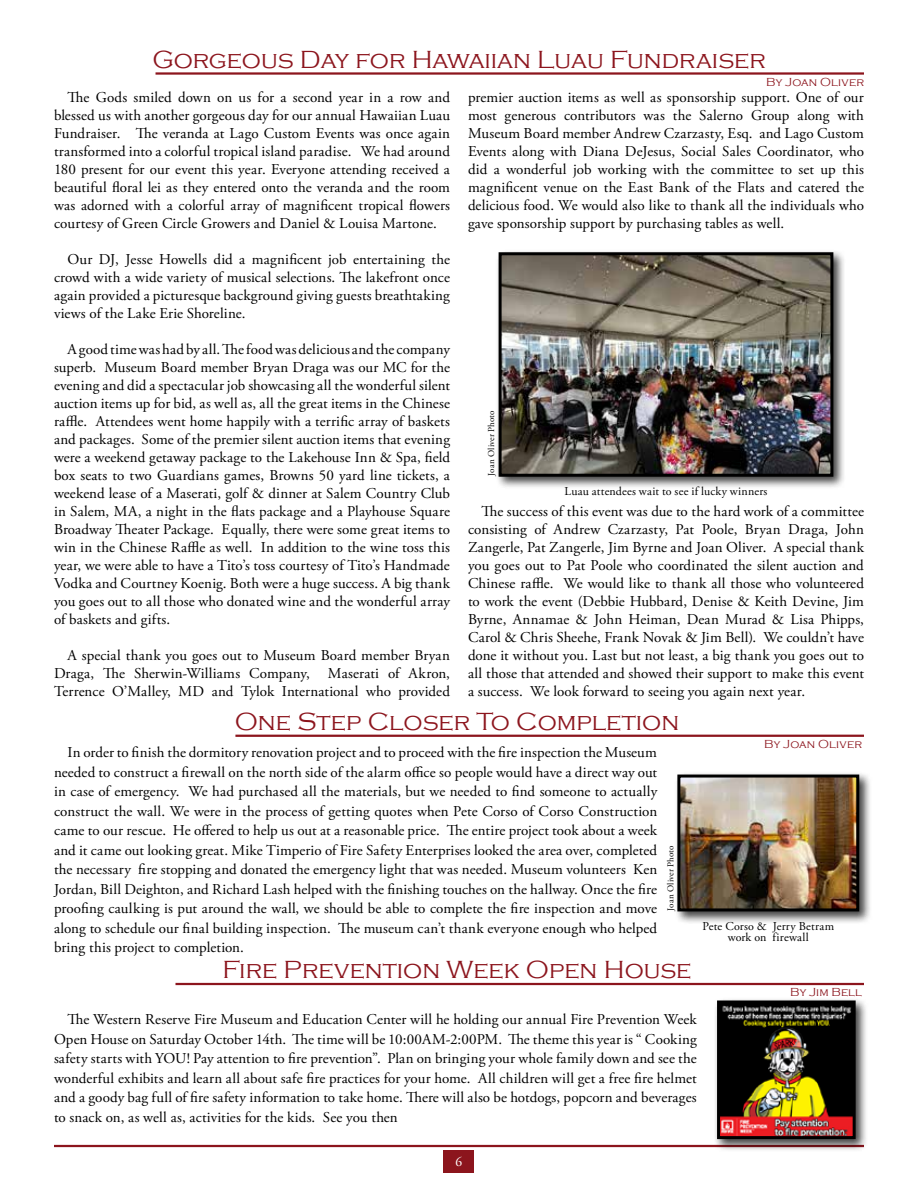
<style>
.page{position:relative;width:918px;height:1188px;background:#fff}
.page>*{position:absolute;margin:0;border:0;box-sizing:border-box;transform-origin:0 0}
.t1{font:300 25.5px "Copperplate Gothic";color:#8c151d}
.t2{font:15px/18px "Adobe Garamond Pro";letter-spacing:.01em;color:#000;text-align:justify}
.t3{font:13.5px "Adobe Garamond Pro";color:#fff}
.t4{font:12px/10.5px "Adobe Garamond Pro";letter-spacing:.015em;color:#000;text-align:center}
.t5{font:300 12px "Copperplate Gothic";letter-spacing:.02em;color:#8c151d}
.t6{font:9px "Adobe Garamond Pro";letter-spacing:.015em;color:#000}
</style>
<div class="page">
<div style="left:444px;top:1150px;width:30px;height:23px;background:#8c151d"></div>
<hr style="left:54px;top:1145px;width:810px;height:2px;background:#8c151d">
<hr style="left:235px;top:735px;width:629px;height:2px;background:#8c151d">
<div style="left:674px;top:771px;width:198px;height:153px;background:#000;opacity:.75"></div>
<img style="left:681px;top:779px;width:174px;height:128px">
<div style="left:677px;top:775px;width:182px;height:136px;border:3px solid #000"></div>
<div style="left:714px;top:997px;width:155px;height:155px;background:#000;opacity:.75"></div>
<img style="left:721px;top:1004px;width:131px;height:131px">
<div style="left:717px;top:1000px;width:139px;height:139px;border:3px solid #000"></div>
<hr style="left:176px;top:983px;width:688px;height:2px;background:#8c151d">
<hr style="left:156px;top:72px;width:708px;height:3px;background:#8c151d">
<div style="left:495px;top:249px;width:351px;height:241px;background:#000;opacity:.75"></div>
<img style="left:503px;top:256px;width:326px;height:217px">
<div style="left:499px;top:252px;width:334px;height:225px;border:3px solid #000"></div>
<h1 class="t1" style="left:152px;top:46px;width:615px">Gorgeous Day for Hawaiian Luau Fundraiser</h1>
<p class="t5" style="left:766px;top:76px;width:99px">By Joan Oliver</p>
<p class="t2" style="left:54px;top:89px;width:398px;text-indent:14px">The Gods smiled down on us for a second year in a row and blessed us with another gorgeous day for our annual Hawaiian Luau Fundraiser. The veranda at Lago Custom Events was once again transformed into a colorful tropical island paradise. We had around 180 present for our event this year. Everyone attending received a beautiful floral lei as they entered onto the veranda and the room was adorned with a colorful array of magnificent tropical flowers courtesy of Green Circle Growers and Daniel &amp; Louisa Martone.</p>
<p class="t2" style="left:54px;top:251px;width:398px;text-indent:14px">Our DJ, Jesse Howells did a magnificent job entertaining the crowd with a wide variety of musical selections. The lakefront once again provided a picturesque background giving guests breathtaking views of the Lake Erie Shoreline.</p>
<p class="t2" style="left:54px;top:341px;width:398px;text-indent:14px">A good time was had by all. The food was delicious and the company superb. Museum Board member Bryan Draga was our MC for the evening and did a spectacular job showcasing all the wonderful silent auction items up for bid, as well as, all the great items in the Chinese raffle. Attendees went home happily with a terrific array of baskets and packages. Some of the premier silent auction items that evening were a weekend getaway package to the Lakehouse Inn &amp; Spa, field box seats to two Guardians games, Browns 50 yard line tickets, a weekend lease of a Maserati, golf &amp; dinner at Salem Country Club in Salem, MA, a night in the flats package and a Playhouse Square Broadway Theater Package. Equally, there were some great items to win in the Chinese Raffle as well. In addition to the wine toss this year, we were able to have a Tito’s toss courtesy of Tito’s Handmade Vodka and Courtney Koenig. Both were a huge success. A big thank you goes out to all those who donated wine and the wonderful array of baskets and gifts.</p>
<p class="t2" style="left:54px;top:647px;width:398px;text-indent:14px">A special thank you goes out to Museum Board member Bryan Draga, The Sherwin-Williams Company, Maserati of Akron, Terrence O’Malley, MD and Tylok International who provided</p>
<p class="t2" style="left:468px;top:89px;width:398px">premier auction items as well as sponsorship support. One of our most generous contributors was the Salerno Group along with Museum Board member Andrew Czarzasty, Esq. and Lago Custom Events along with Diana DeJesus, Social Sales Coordinator, who did a wonderful job working with the committee to set up this magnificent venue on the East Bank of the Flats and catered the delicious food. We would also like to thank all the individuals who gave sponsorship support by purchasing tables as well.</p>
<p class="t6" style="left:486px;top:476px;width:67px;rotate:-90deg">Joan Oliver Photo</p>
<p class="t4" style="left:565px;top:486px;width:204px">Luau attendees wait to see if lucky winners</p>
<p class="t2" style="left:468px;top:503px;width:398px;text-indent:14px">The success of this event was due to the hard work of a committee consisting of Andrew Czarzasty, Pat Poole, Bryan Draga, John Zangerle, Pat Zangerle, Jim Byrne and Joan Oliver. A special thank you goes out to Pat Poole who coordinated the silent auction and Chinese raffle. We would like to thank all those who volunteered to work the event (Debbie Hubbard, Denise &amp; Keith Devine, Jim Byrne, Annamae &amp; John Heiman, Dean Murad &amp; Lisa Phipps, Carol &amp; Chris Sheehe, Frank Novak &amp; Jim Bell). We couldn’t have done it without you. Last but not least, a big thank you goes out to all those that attended and showed their support to make this event a success. We look forward to seeing you again next year.</p>
<h1 class="t1" style="left:235px;top:708px;width:446px">One Step Closer To Completion</h1>
<p class="t5" style="left:764px;top:738px;width:99px">By Joan Oliver</p>
<p class="t2" style="left:54px;top:743px;width:605px;line-height:19.5px;text-indent:14px">In order to finish the dormitory renovation project and to proceed with the fire inspection the Museum needed to construct a firewall on the north side of the alarm office so people would have a direct way out in case of emergency. We had purchased all the materials, but we needed to find someone to actually construct the wall. We were in the process of getting quotes when Pete Corso of Corso Construction came to our rescue. He offered to help us out at a reasonable price. The entire project took about a week and it came out looking great. Mike Timperio of Fire Safety Enterprises looked the area over, completed the necessary fire stopping and donated the emergency light that was needed. Museum volunteers Ken Jordan, Bill Deighton, and Richard Lash helped with the finishing touches on the hallway. Once the fire proofing caulking is put around the wall, we should be able to complete the fire inspection and move along to schedule our final building inspection. The museum can’t thank everyone enough who helped bring this project to completion.</p>
<p class="t6" style="left:665px;top:911px;width:67px;rotate:-90deg">Joan Oliver Photo</p>
<p class="t4" style="left:703px;top:922px;width:133px">Pete Corso &amp; Jerry Betram work on firewall</p>
<h1 class="t1" style="left:223px;top:956px;width:470px">Fire Prevention Week Open House</h1>
<p class="t2" style="left:54px;top:1010px;width:644px;line-height:19.5px;text-indent:14px">The Western Reserve Fire Museum and Education Center will he holding our annual Fire Prevention Week Open House on Saturday October 14th. The time will be 10:00AM-2:00PM. The theme this year is “ Cooking safety starts with YOU! Pay attention to fire prevention”. Plan on bringing your whole family down and see the wonderful exhibits and learn all about safe fire practices for your home. All children will get a free fire helmet and a goody bag full of fire safety information to take home. There will also be hotdogs, popcorn and beverages to snack on, as well as, activities for the kids. See you then</p>
<p class="t3" style="left:456px;top:1154px;width:8px">6</p>
<p class="t5" style="left:790px;top:986px;width:73px">By Jim Bell</p>
</div>
